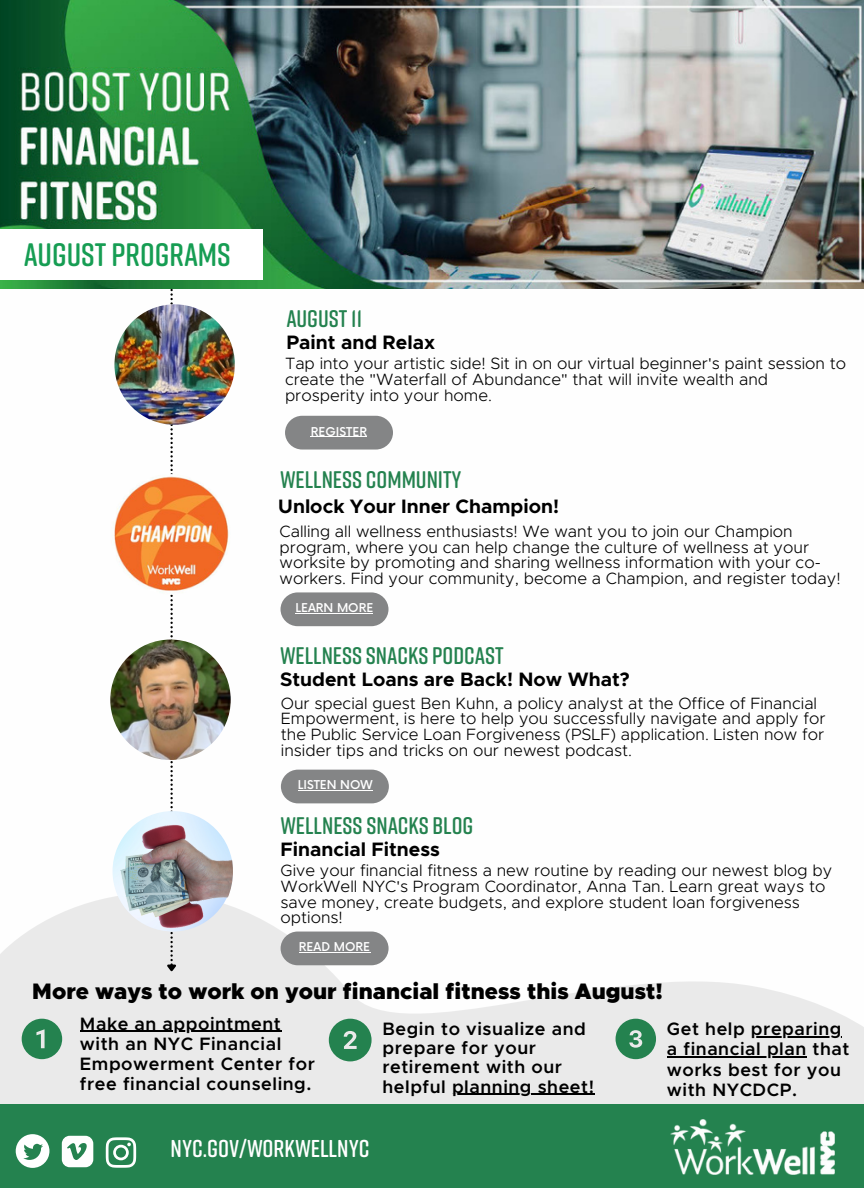
<style>
.page{position:relative;width:864px;height:1188px;background:#fff}
.page>*{position:absolute;margin:0;border:0;box-sizing:border-box;transform-origin:0 0}
.t1{font:600 32.4px "Rift Soft";color:#169d53}
.t2{font:600 24.3px "Rift Soft";color:#fff}
.t3{font:600 24px "Rift Soft";color:#24824f}
.t4{font:900 22.5px "Metropolis";color:#000}
.t5{font:700 19.5px "Metropolis";color:#000}
.t6{font:600 18px/20.2px "Metropolis";letter-spacing:.03em;color:#000}
.t7{font:300 16.35px/15.8px "Metropolis";color:#000}
.t8{font:500 11.85px "Now";color:#fff}
</style>
<div class="page">
<svg style="left:0;top:860px;width:864px;height:244px;fill:#eaeaea"></svg>
<div style="left:0;top:1104px;width:864px;height:84px;background:#24824f"></div>
<img style="left:670px;top:1119px;width:164px;height:55px">
<img style="left:0;top:0;width:864px;height:289px">
<svg style="left:165px;top:289px;width:14px;height:685px"></svg>
<img style="left:93px;top:802px;width:140px;height:139px;border-radius:50%">
<div style="left:285px;top:416px;width:108px;height:34px;background:#848586;border-radius:17px"></div>
<img style="left:114px;top:304px;width:121px;height:121px;border-radius:50%">
<div style="left:281px;top:932px;width:108px;height:33px;background:#848586;border-radius:17px"></div>
<svg style="left:106px;top:1137px;width:30px;height:31px"></svg>
<img style="left:110px;top:474px;width:121px;height:121px;border-radius:50%">
<div style="left:281px;top:592px;width:107px;height:34px;background:#848586;border-radius:17px"></div>
<svg style="left:22px;top:1019px;width:40px;height:40px;background:#559c75"></svg>
<svg style="left:329px;top:1019px;width:43px;height:42px;background:#5a9e79"></svg>
<svg style="left:616px;top:1019px;width:40px;height:40px;background:#599e78"></svg>
<svg style="left:16px;top:1134px;width:33px;height:34px"></svg>
<svg style="left:62px;top:1136px;width:31px;height:31px"></svg>
<img style="left:110px;top:640px;width:121px;height:120px;border-radius:50%">
<div style="left:281px;top:770px;width:108px;height:33px;background:#848586;border-radius:17px"></div>
<div style="left:0;top:229px;width:262px;height:51px;background:#fff"></div>
<hr style="left:299px;top:952px;width:71px;height:1px;background:#fff">
<hr style="left:311px;top:437px;width:56px;height:1px;background:#fff">
<hr style="left:296px;top:613px;width:77px;height:1px;background:#fff">
<hr style="left:452px;top:1094px;width:143px;height:1px;background:#000">
<hr style="left:80px;top:1031px;width:201px;height:1px;background:#000">
<hr style="left:298px;top:790px;width:75px;height:1px;background:#fff">
<hr style="left:751px;top:1036px;width:91px;height:1px;background:#000">
<hr style="left:667px;top:1056px;width:140px;height:2px;background:#000">
<h1 class="t1" style="left:24px;top:235px;width:208px">AUGUST PROGRAMS</h1>
<h3 class="t3" style="left:286px;top:303px;width:77px">AUGUST 11</h3>
<p class="t7" style="left:285px;top:357px;width:563px">Tap into your artistic side! Sit in on our virtual beginner's paint session to create the "Waterfall of Abundance" that will invite wealth and prosperity into your home.</p>
<p class="t5" style="left:286px;top:334px;width:150px">Paint and Relax</p>
<p class="t8" style="left:311px;top:425px;width:58px">REGISTER</p>
<h3 class="t3" style="left:280px;top:464px;width:183px">WELLNESS COMMUNITY</h3>
<p class="t5" style="left:278px;top:498px;width:282px">Unlock Your Inner Champion!</p>
<p class="t7" style="left:280px;top:524px;width:563px">Calling all wellness enthusiasts! We want you to join our Champion program, where you can help change the culture of wellness at your worksite by promoting and sharing wellness information with your co&shy;workers. Find your community, become a Champion, and register today!</p>
<p class="t8" style="left:296px;top:602px;width:79px">LEARN MORE</p>
<h3 class="t3" style="left:280px;top:640px;width:225px">WELLNESS SNACKS PODCAST</h3>
<p class="t5" style="left:280px;top:670px;width:351px">Student Loans are Back! Now What?</p>
<p class="t7" style="left:281px;top:696px;width:546px">Our special guest Ben Kuhn, a policy analyst at the Office of Financial Empowerment, is here to help you successfully navigate and apply for the Public Service Loan Forgiveness (PSLF) application. Listen now for insider tips and tricks on our newest podcast.</p>
<p class="t8" style="left:298px;top:779px;width:76px">LISTEN NOW</p>
<h3 class="t3" style="left:281px;top:810px;width:194px">WELLNESS SNACKS BLOG</h3>
<p class="t7" style="left:281px;top:864px;width:553px">Give your financial fitness a new routine by reading our newest blog by WorkWell NYC's Program Coordinator, Anna Tan. Learn great ways to save money, create budgets, and explore student loan forgiveness options!</p>
<p class="t5" style="left:281px;top:840px;width:161px">Financial Fitness</p>
<p class="t8" style="left:299px;top:941px;width:73px">READ MORE</p>
<h3 class="t4" style="left:32px;top:981px;width:632px">More ways to work on your financial fitness this August!</h3>
<p class="t6" style="left:382px;top:1020px;width:213px;line-height:19.2px">Begin to visualize and prepare for your retirement with our helpful planning sheet!</p>
<p class="t6" style="left:80px;top:1014px;width:236px">Make an appointment with an NYC Financial<br>Empowerment Center for free financial counseling.</p>
<p class="t6" style="left:667px;top:1020px;width:184px">Get help preparing a financial plan that works best for you with NYCDCP.</p>
<h2 class="t2" style="left:171px;top:1133px;width:200px">NYC.GOV/WORKWELLNYC</h2>
</div>
